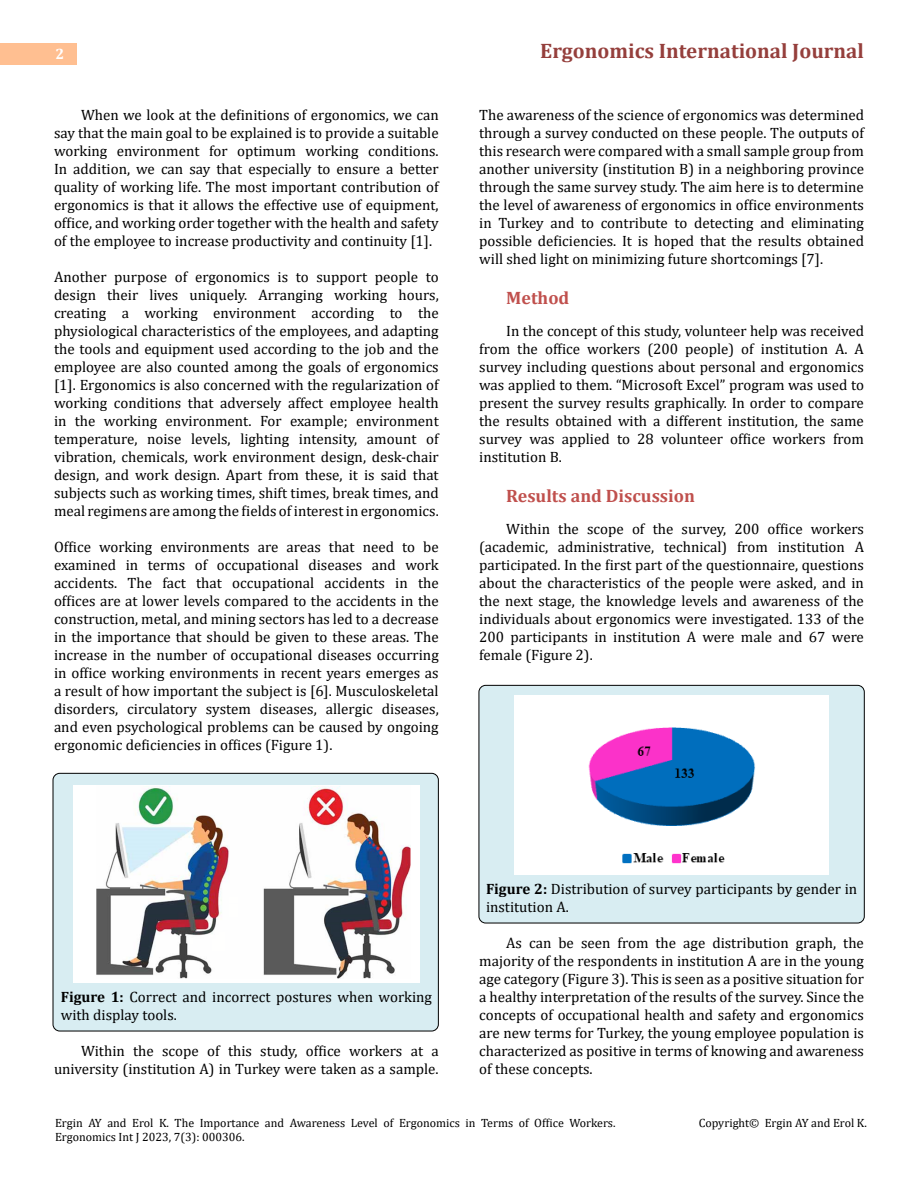
<style>
.page{position:relative;width:918px;height:1188px;background:#fff}
.page>*{position:absolute;margin:0;border:0;box-sizing:border-box;transform-origin:0 0}
.t1{font:700 21px "Cambria";color:#953f3c}
.t2{font:700 18px "Cambria";color:#c0504d}
.t3{font:15px/18px "Cambria";color:#000;text-align:justify}
.t4{font:700 15px "Cambria";color:#fff}
.t5{font:12px/14.4px "Cambria";color:#000}
.s1{font-weight:700}
</style>
<div class="page">
<div style="left:0;top:43px;width:76px;height:21px;background:#ffbf91"></div>
<div style="left:479px;top:685px;width:385px;height:238px;background:#d8edf2;border-radius:7px"></div>
<div style="left:479px;top:685px;width:386px;height:238px;border:1px solid #000;border-radius:7px"></div>
<div style="left:53px;top:773px;width:385px;height:258px;background:#d8edf2;border-radius:7px"></div>
<div style="left:53px;top:773px;width:386px;height:258px;border:1px solid #000;border-radius:7px"></div>
<img style="left:73px;top:786px;width:347px;height:196px">
<img style="left:514px;top:696px;width:315px;height:178px">
<p class="t4" style="left:56px;top:44px;width:10px">2</p>
<h1 class="t1" style="left:540px;top:36px;width:325px">Ergonomics International Journal</h1>
<p class="t3" style="left:54px;top:105px;width:386px;text-indent:27px">When we look at the definitions of ergonomics, we can say that the main goal to be explained is to provide a suitable working environment for optimum working conditions.<br>In addition, we can say that especially to ensure a better quality of working life. The most important contribution of ergonomics is that it allows the effective use of equipment, office, and working order together with the health and safety of the employee to increase productivity and continuity [1].</p>
<p class="t3" style="left:54px;top:267px;width:386px">Another purpose of ergonomics is to support people to design their lives uniquely. Arranging working hours, creating a working environment according to the physiological characteristics of the employees, and adapting the tools and equipment used according to the job and the employee are also counted among the goals of ergonomics [1]. Ergonomics is also concerned with the regularization of working conditions that adversely affect employee health in the working environment. For example; environment temperature, noise levels, lighting intensity, amount of vibration, chemicals, work environment design, desk-chair design, and work design. Apart from these, it is said that subjects such as working times, shift times, break times, and meal regimens are among the fields of interest in ergonomics.</p>
<p class="t3" style="left:54px;top:537px;width:386px">Office working environments are areas that need to be examined in terms of occupational diseases and work accidents. The fact that occupational accidents in the offices are at lower levels compared to the accidents in the construction, metal, and mining sectors has led to a decrease in the importance that should be given to these areas. The increase in the number of occupational diseases occurring in office working environments in recent years emerges as a result of how important the subject is [6]. Musculoskeletal disorders, circulatory system diseases, allergic diseases, and even psychological problems can be caused by ongoing ergonomic deficiencies in offices (Figure 1).</p>
<p class="t3" style="left:479px;top:105px;width:386px">The awareness of the science of ergonomics was determined through a survey conducted on these people. The outputs of this research were compared with a small sample group from another university (institution B) in a neighboring province through the same survey study. The aim here is to determine the level of awareness of ergonomics in office environments in Turkey and to contribute to detecting and eliminating possible deficiencies. It is hoped that the results obtained will shed light on minimizing future shortcomings [7].</p>
<p class="t2" style="left:506px;top:285px;width:65px">Method</p>
<p class="t3" style="left:479px;top:321px;width:386px;text-indent:27px">In the concept of this study, volunteer help was received from the office workers (200 people) of institution A. A survey including questions about personal and ergonomics was applied to them. “Microsoft Excel” program was used to present the survey results graphically. In order to compare the results obtained with a different institution, the same survey was applied to 28 volunteer office workers from institution B.</p>
<p class="t2" style="left:506px;top:483px;width:190px">Results and Discussion</p>
<p class="t3" style="left:479px;top:519px;width:386px;text-indent:27px">Within the scope of the survey, 200 office workers (academic, administrative, technical) from institution A participated. In the first part of the questionnaire, questions about the characteristics of the people were asked, and in the next stage, the knowledge levels and awareness of the individuals about ergonomics were investigated. 133 of the 200 participants in institution A were male and 67 were female (Figure 2).</p>
<p class="t3" style="left:61px;top:987px;width:373px"><span class="s1">Figure 1:</span> Correct and incorrect postures when working with display tools.</p>
<p class="t3" style="left:54px;top:1041px;width:386px;text-align:right">Within the scope of this study, office workers at a university (institution A) in Turkey were taken as a sample.</p>
<p class="t3" style="left:486px;top:879px;width:373px"><span class="s1">Figure 2:</span> Distribution of survey participants by gender in institution A.</p>
<p class="t3" style="left:479px;top:933px;width:386px;text-indent:27px">As can be seen from the age distribution graph, the majority of the respondents in institution A are in the young age category (Figure 3). This is seen as a positive situation for a healthy interpretation of the results of the survey. Since the concepts of occupational health and safety and ergonomics are new terms for Turkey, the young employee population is characterized as positive in terms of knowing and awareness of these concepts.</p>
<p class="t5" style="left:55px;top:1115px;width:562px">Ergin AY and Erol K. The Importance and Awareness Level of Ergonomics in Terms of Office Workers.<br>Ergonomics Int J 2023, 7(3): 000306.</p>
<p class="t5" style="left:699px;top:1115px;width:170px">Copyright© Ergin AY and Erol K.</p>
</div>
